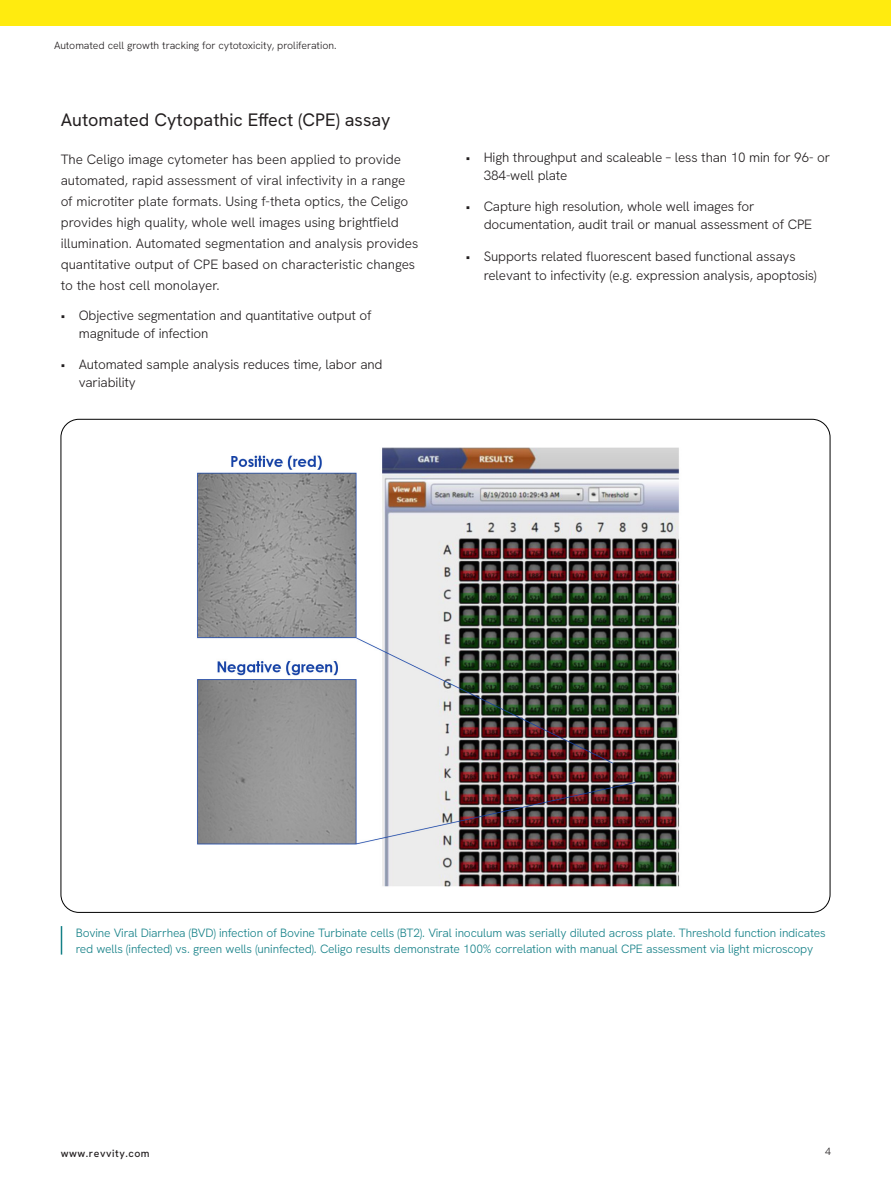
<style>
.page{position:relative;width:891px;height:1188px;background:#fff}
.page>*{position:absolute;margin:0;border:0;box-sizing:border-box;transform-origin:0 0}
.Sub_Head{font:18px "Hanken Grotesk";color:#231f20}
.Body_Copy{font:300 13.5px/21px "Hanken Grotesk";letter-spacing:-.01em;color:#231f20}
.Captions{font:300 12px/16.5px "Hanken Grotesk";letter-spacing:-.01em;color:#148087}
.t1{font:300 10.5px "Hanken Grotesk";color:#231f20}
.t2{font:10.5px "Hanken Grotesk";letter-spacing:.05em;color:#231f20}
</style>
<div class="page">
<div style="left:0;top:0;width:891px;height:26px;background:#ffeb0f"></div>
<img style="left:197px;top:447px;width:483px;height:440px">
<svg style="left:61px;top:926px;width:1px;height:29px"></svg>
<p class="t1" style="left:54px;top:39px;width:284px">Automated cell growth tracking for cytotoxicity, proliferation.</p>
<p class="Sub_Head" style="left:61px;top:108px;width:331px">Automated Cytopathic Effect (CPE) assay</p>
<p class="Body_Copy" style="left:61px;top:148px;width:359px">The Celigo image cytometer has been applied to provide automated, rapid assessment of viral infectivity in a range of microtiter plate formats. Using f-theta optics, the Celigo provides high quality, whole well images using brightfield illumination. Automated segmentation and analysis provides quantitative output of CPE based on characteristic changes to the host cell monolayer.</p>
<p class="Body_Copy" style="left:79px;top:306px;width:294px;line-height:18px;text-indent:-18px">• Objective segmentation and quantitative output of magnitude of infection</p>
<p class="Body_Copy" style="left:79px;top:355px;width:305px;line-height:18px;text-indent:-18px">• Automated sample analysis reduces time, labor and variability</p>
<p class="Body_Copy" style="left:484px;top:148px;width:348px;line-height:18px;text-indent:-18px">• High throughput and scaleable – less than 10 min for 96- or<br>384-well plate</p>
<p class="Body_Copy" style="left:484px;top:197px;width:330px;line-height:18px;text-indent:-18px">• Capture high resolution, whole well images for documentation, audit trail or manual assessment of CPE</p>
<p class="Body_Copy" style="left:484px;top:246px;width:334px;line-height:19.5px;text-indent:-18px">• Supports related fluorescent based functional assays relevant to infectivity (e.g. expression analysis, apoptosis)</p>
<p class="Captions" style="left:76px;top:924px;width:751px">Bovine Viral Diarrhea (BVD) infection of Bovine Turbinate cells (BT2). Viral inoculum was serially diluted across plate. Threshold function indicates red wells (infected) vs. green wells (uninfected). Celigo results demonstrate 100% correlation with manual CPE assessment via light microscopy</p>
<p class="t2" style="left:61px;top:1147px;width:90px">www.revvity.com</p>
<p class="t1" style="left:825px;top:1145px;width:7px">4</p>
</div>
